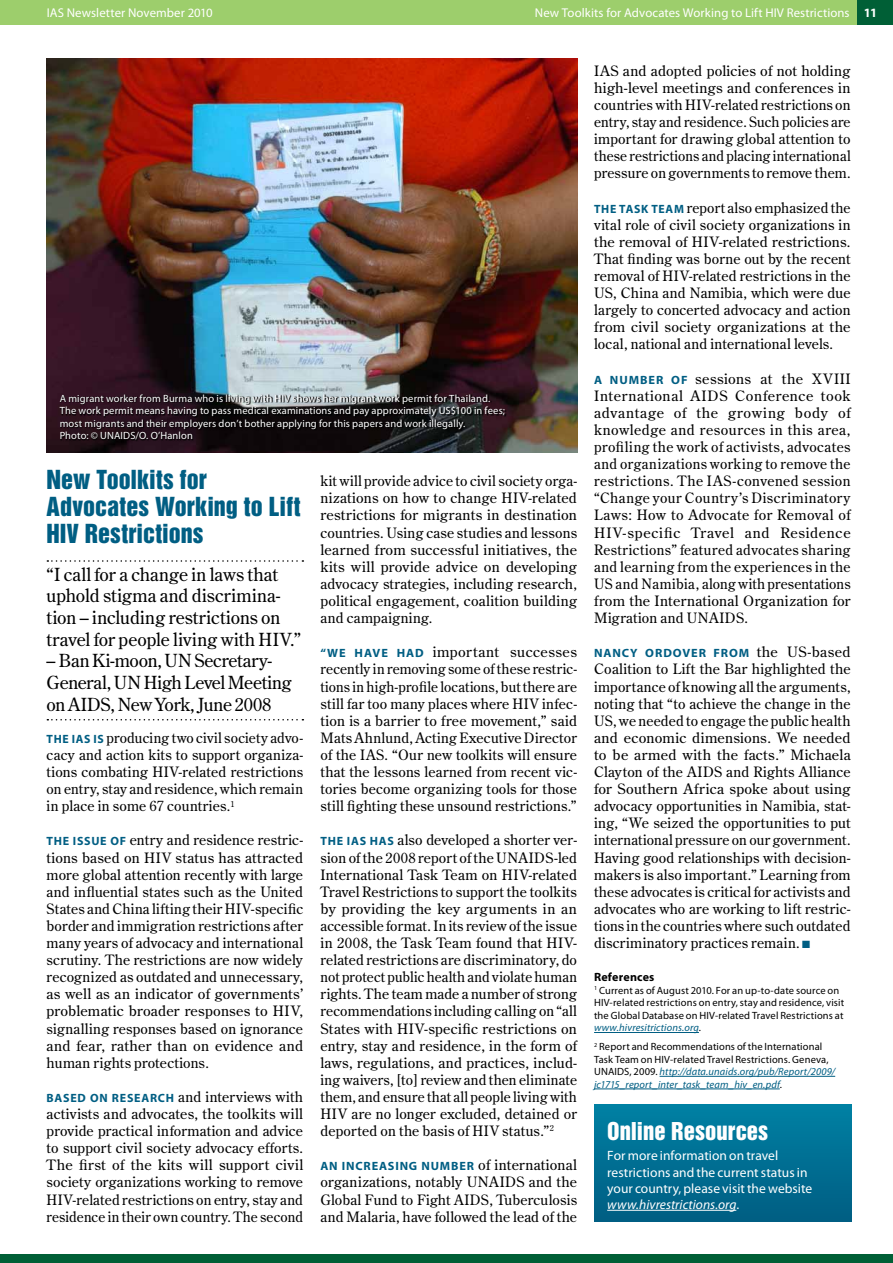
<style>
.page{position:relative;width:893px;height:1263px;background:#fff}
.page>*{position:absolute;margin:0;border:0;box-sizing:border-box;transform-origin:0 0}
.t1{font:24px/27px "Helvetica Inserat LT Std";letter-spacing:.005em;color:#005e83}
.t2{font:22.5px "Helvetica Inserat LT Std";color:#fff}
.t3{font:18px/21.6px "Century Old Style Std";color:#000}
.t4{font:14.25px/17.1px "Century Old Style Std";letter-spacing:.015em;color:#000;text-align:justify}
.t5{font:13.5px/16.2px "Myriad Pro";letter-spacing:.005em;color:#fff}
.t6{font:12.75px "Myriad Pro";letter-spacing:.01em;color:#fff}
.t7{font:700 12px "Myriad Pro";letter-spacing:.07em;color:#005e83}
.t8{font:700 12px "Myriad Pro";letter-spacing:.02em;color:#000}
.t9{font:10.5px/12.6px "Myriad Pro";letter-spacing:.01em;color:#000}
.t10{font:10.5px/12.6px "Myriad Pro";letter-spacing:.015em;color:#fff}
.s1{font-weight:700}
.s2{font-family:"Myriad Pro";font-weight:700;font-size:12px;color:#005e83}
.s3{font-family:"Century Old Style Std";font-weight:400;font-size:14.25px;color:#000}
.s4{color:#005e83}
.s5{font-style:italic;color:#005e83}
.s6{font-style:italic}
</style>
<div class="page">
<svg style="left:47px;top:560px;width:256px;height:2px"></svg>
<svg style="left:47px;top:719px;width:256px;height:1px"></svg>
<hr style="left:594px;top:1032px;width:105px;height:1px;background:#005e83">
<hr style="left:660px;top:1076px;width:175px;height:1px;background:#005e83">
<hr style="left:594px;top:1089px;width:186px;height:1px;background:#005e83">
<div style="left:594px;top:1105px;width:257px;height:117px;background:linear-gradient(to bottom,#007fa3,#025f83)"></div>
<hr style="left:607px;top:1210px;width:129px;height:1px;background:#fff">
<img style="left:47px;top:59px;width:530px;height:393px">
<svg style="left:60px;top:394px;width:446px;height:48px;background:#221a1f"></svg>
<div style="left:0;top:0;width:893px;height:25px;background:#9dce6c"></div>
<div style="left:857px;top:0;width:36px;height:25px;background:#005f36"></div>
<div style="left:0;top:1254px;width:893px;height:9px;background:#005f36"></div>
<p class="t6" style="left:47px;top:5px;width:168px">IAS Newsletter November 2010</p>
<p class="t6" style="left:535px;top:5px;width:344px">New Toolkits for Advocates Working to Lift HIV Restrictions <span class="s1">11</span></p>
<p class="t10" style="left:60px;top:392px;width:447px">A migrant worker from Burma who is living with HIV shows her migrant work permit for Thailand.<br>The work permit means having to pass medical examinations and pay approximately US$100 in fees; most migrants and their employers don’t bother applying for this papers and work illegally.<br>Photo: © UNAIDS/O. O’Hanlon</p>
<h1 class="t1" style="left:47px;top:466px;width:255px">New Toolkits for<br>Advocates Working to Lift<br>HIV Restrictions</h1>
<p class="t3" style="left:47px;top:563px;width:256px">“I call for a change in laws that uphold stigma and discrimina&shy;tion – including restrictions on travel for people living with HIV.”</p>
<p class="t3" style="left:47px;top:650px;width:247px">– Ban Ki-moon, UN Secretary-<br>General, UN High Level Meeting on AIDS, New York, June 2008</p>
<p class="t4" style="left:47px;top:729px;width:258px"><span class="s2">THE I AS IS</span> producing two civil society advo&shy;cacy and action kits to support organiza&shy;tions combating HIV-related restrictions on entry, stay and residence, which remain in place in some 67 countries.<sup>1</sup></p>
<p class="t4" style="left:47px;top:831px;width:258px"><span class="s2">THE ISSUE OF</span> entry and residence restric&shy;tions based on HIV status has attracted more global attention recently with large and influential states such as the United States and China lifting their HIV-specific border and immigration restrictions after many years of advocacy and international scrutiny. The restrictions are now widely recognized as outdated and unnecessary, as well as an indicator of governments’ problematic broader responses to HIV, signalling responses based on ignorance and fear, rather than on evidence and human rights protections.</p>
<p class="t4" style="left:47px;top:1088px;width:258px"><span class="s2">BASED ON RESEARCH</span> and interviews with activists and advocates, the toolkits will provide practical information and advice to support civil society advocacy efforts.<br>The first of the kits will support civil society organizations working to remove HIV-related restrictions on entry, stay and residence in their own country. The second</p>
<p class="t4" style="left:320px;top:472px;width:258px">kit will provide advice to civil society orga&shy;nizations on how to change HIV-related restrictions for migrants in destination countries. Using case studies and lessons learned from successful initiatives, the kits will provide advice on developing advocacy strategies, including research, political engagement, coalition building and campaigning.</p>
<p class="t4" style="left:320px;top:643px;width:258px"><span class="s2">“WE HAVE HA D</span> important successes recently in removing some of these restric&shy;tions in high-profile locations, but there are still far too many places where HIV infec&shy;tion is a barrier to free movement,” said Mats Ahnlund, Acting Executive Director of the IAS. “Our new toolkits will ensure that the lessons learned from recent vic&shy;tories become organizing tools for those still fighting these unsound restrictions.”</p>
<p class="t4" style="left:320px;top:831px;width:258px"><span class="s2">THE I AS HA S</span> also developed a shorter ver&shy;sion of the 2008 report of the UNAIDS-led International Task Team on HIV-related Travel Restrictions to support the toolkits by providing the key arguments in an accessible format. In its review of the issue in 2008, the Task Team found that HIV&shy;related restrictions are discriminatory, do not protect public health and violate human rights. The team made a number of strong recommendations including calling on “all States with HIV-specific restrictions on entry, stay and residence, in the form of laws, regulations, and practices, includ&shy;ing waivers, [to] review and then eliminate them, and ensure that all people living with HIV are no longer excluded, detained or deported on the basis of HIV status.”<sup>2</sup></p>
<p class="t7" style="left:320px;top:1159px;width:258px">AN INCREASING NUMBER <span class="s3">of international</span></p>
<p class="t4" style="left:320px;top:1173px;width:258px">organizations, notably UNAIDS and the Global Fund to Fight AIDS, Tuberculosis and Malaria, have followed the lead of the</p>
<p class="t4" style="left:594px;top:62px;width:258px">IAS and adopted policies of not holding high-level meetings and conferences in countries with HIV-related restrictions on entry, stay and residence. Such policies are important for drawing global attention to these restrictions and placing international pressure on governments to remove them.</p>
<p class="t4" style="left:594px;top:199px;width:258px"><span class="s2">THE TA SK TEA M</span> report also emphasized the vital role of civil society organizations in the removal of HIV-related restrictions.<br>That finding was borne out by the recent removal of HIV-related restrictions in the US, China and Namibia, which were due largely to concerted advocacy and action from civil society organizations at the local, national and international levels.</p>
<p class="t4" style="left:594px;top:370px;width:258px"><span class="s2">A NUMBER OF</span> sessions at the XVIII International AIDS Conference took advantage of the growing body of knowledge and resources in this area, profiling the work of activists, advocates and organizations working to remove the restrictions. The IAS-convened session “Change your Country’s Discriminatory Laws: How to Advocate for Removal of HIV-specific Travel and Residence Restrictions” featured advocates sharing and learning from the experiences in the US and Namibia, along with presentations from the International Organization for Migration and UNAIDS.</p>
<p class="t7" style="left:594px;top:646px;width:258px">NA NCY ORDOVER FROM <span class="s3">the US-based</span></p>
<p class="t4" style="left:594px;top:660px;width:258px">Coalition to Lift the Bar highlighted the importance of knowing all the arguments, noting that “to achieve the change in the US, we needed to engage the public health and economic dimensions. We needed to be armed with the facts.” Michaela Clayton of the AIDS and Rights Alliance for Southern Africa spoke about using advocacy opportunities in Namibia, stat&shy;ing, “We seized the opportunities to put international pressure on our government.<br>Having good relationships with decision&shy;makers is also important.” Learning from these advocates is critical for activists and advocates who are working to lift restric&shy;tions in the countries where such outdated discriminatory practices remain. <span class="s4">■</span></p>
<p class="t8" style="left:594px;top:970px;width:62px">REFERENCES</p>
<p class="t9" style="left:594px;top:984px;width:252px"><sup>1</sup> Current as of August 2010. For an up-to-date source on HIV-related restrictions on entry, stay and residence, visit the Global Database on HIV-related Travel Restrictions at <span class="s5">www.hivresitrictions.org</span>.</p>
<p class="t9" style="left:594px;top:1040px;width:243px"><sup>2</sup> Report and Recommendations of the International Task Team on HIV-related Travel Restrictions. Geneva, UNAIDS, 2009. <span class="s5">http://data.unaids.org/pub/Report/2009/ jc1715_report_inter_task_team_hiv_en.pdf</span>.</p>
<h2 class="t2" style="left:607px;top:1118px;width:163px">Online Resources</h2>
<p class="t5" style="left:607px;top:1148px;width:207px">For more information on travel restrictions and the current status in your country, please visit the website <span class="s6">www.hivrestrictions.org</span>.</p>
</div>
